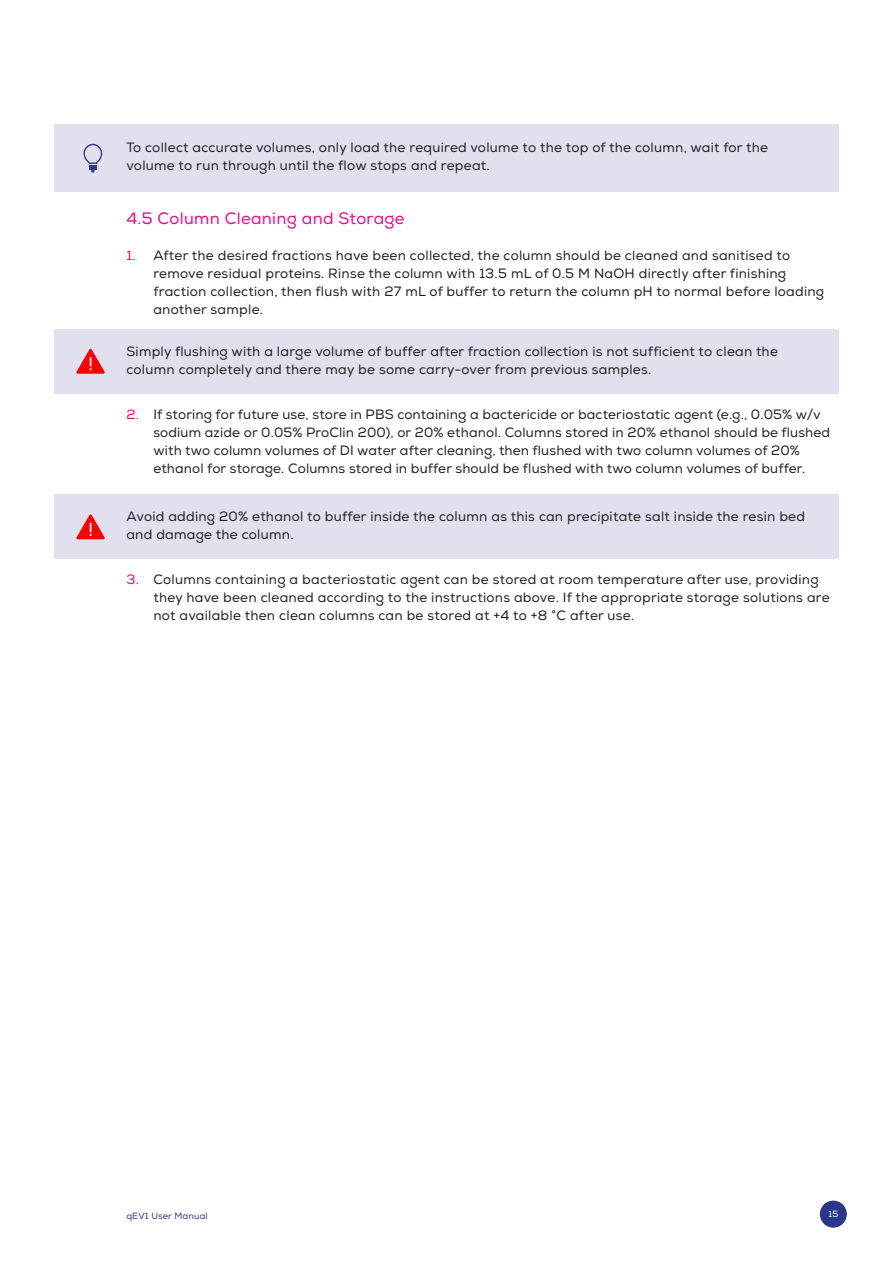
<style>
.page{position:relative;width:893px;height:1263px;background:#fff}
.page>*{position:absolute;margin:0;border:0;box-sizing:border-box;transform-origin:0 0}
.t1{font:16.5px "Nexa";letter-spacing:.02em;color:#ed088d}
.Warning{font:13.5px/18px "Nexa";letter-spacing:.02em;color:#231f20}
.t2{font:9px "Nexa";letter-spacing:.02em;color:#2a378d}
.t3{font:9px "Nexa";color:#fff}
.s1{color:#ed088d}
</style>
<div class="page">
<div style="left:54px;top:329px;width:785px;height:64px;background:#e0e0ee"></div>
<div style="left:54px;top:495px;width:785px;height:64px;background:#e0e0ee"></div>
<svg style="left:76px;top:349px;width:29px;height:25px"></svg>
<svg style="left:76px;top:514px;width:29px;height:25px"></svg>
<div style="left:54px;top:124px;width:785px;height:68px;background:#e0e0ee"></div>
<svg style="left:84px;top:144px;width:18px;height:29px"></svg>
<div style="left:820px;top:1200px;width:27px;height:27px;background:#2a378d;border-radius:50%"></div>
<p class="Warning" style="left:126px;top:139px;width:643px">To collect accurate volumes, only load the required volume to the top of the column, wait for the volume to run through until the flow stops and repeat.</p>
<h1 class="t1" style="left:126px;top:209px;width:280px">4.5 Column Cleaning and Storage</h1>
<p class="Warning" style="left:153px;top:247px;width:672px;text-indent:-27px"><span class="s1">1.</span> After the desired fractions have been collected, the column should be cleaned and sanitised to remove residual proteins. Rinse the column with 13.5 mL of 0.5 M NaOH directly after finishing fraction collection, then flush with 27 mL of buffer to return the column pH to normal before loading another sample.</p>
<p class="Warning" style="left:126px;top:343px;width:653px">Simply flushing with a large volume of buffer after fraction collection is not sufficient to clean the column completely and there may be some carry-over from previous samples.</p>
<p class="Warning" style="left:153px;top:406px;width:678px;text-indent:-27px"><span class="s1">2.</span> If storing for future use, store in PBS containing a bactericide or bacteriostatic agent (e.g., 0.05% w/v sodium azide or 0.05% ProClin 200), or 20% ethanol. Columns stored in 20% ethanol should be flushed with two column volumes of DI water after cleaning, then flushed with two column volumes of 20% ethanol for storage. Columns stored in buffer should be flushed with two column volumes of buffer.</p>
<p class="Warning" style="left:126px;top:508px;width:680px">Avoid adding 20% ethanol to buffer inside the column as this can precipitate salt inside the resin bed and damage the column.</p>
<p class="Warning" style="left:153px;top:571px;width:678px;text-indent:-27px"><span class="s1">3.</span> Columns containing a bacteriostatic agent can be stored at room temperature after use, providing they have been cleaned according to the instructions above. If the appropriate storage solutions are not available then clean columns can be stored at +4 to +8 ˚C after use.</p>
<p class="t2" style="left:126px;top:1210px;width:83px">qEV1 User Manual</p>
<p class="t3" style="left:828px;top:1209px;width:11px">15</p>
</div>
